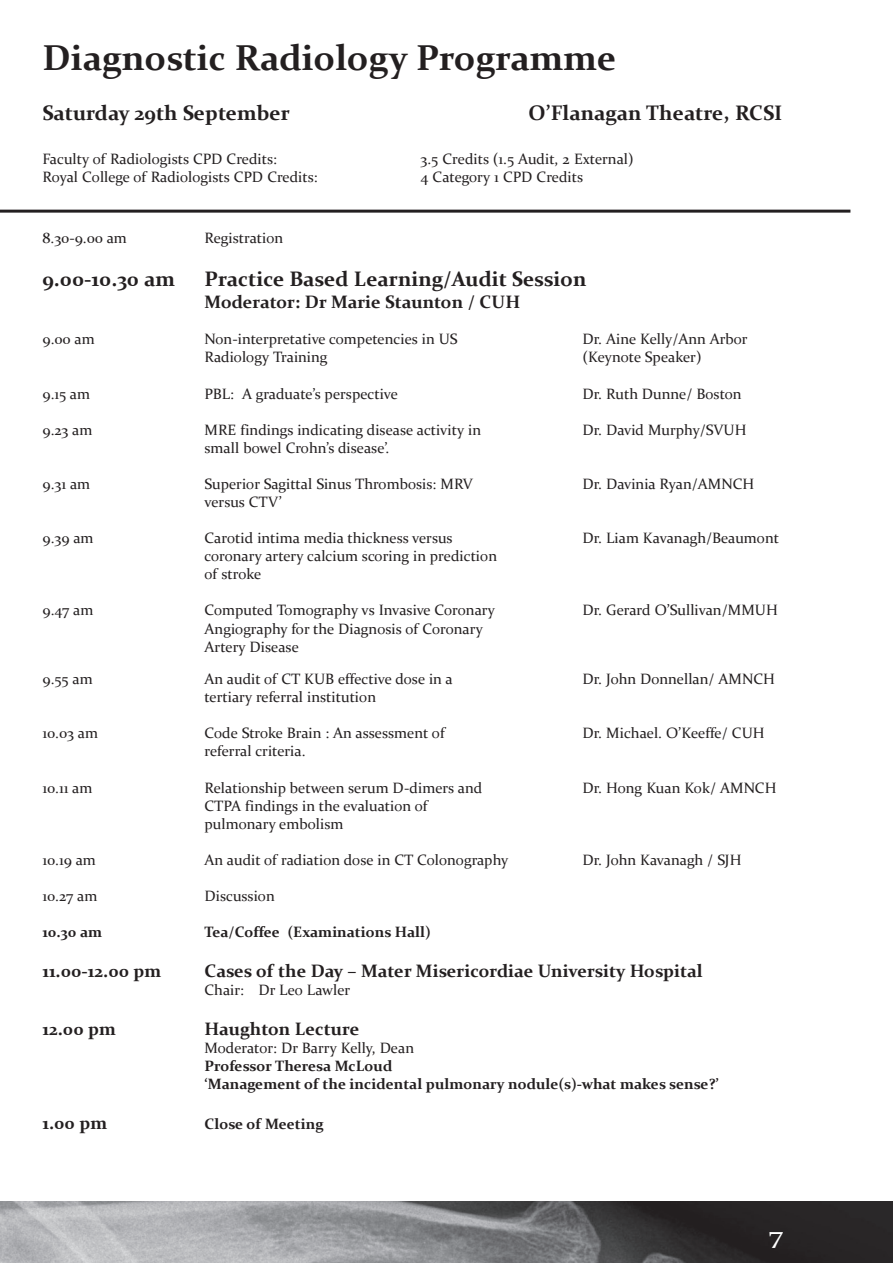
<style>
.page{position:relative;width:893px;height:1263px;background:#fff}
.page>*{position:absolute;margin:0;border:0;box-sizing:border-box;transform-origin:0 0}
.t1{font:700 36px "Constantia";color:#231f20}
.t2{font:24px "Constantia";color:#fff;scale:1.25 1}
.t3{font:700 21px "Constantia";color:#231f20}
.t4{font:700 18px "Constantia";color:#231f20}
.t5{font:15px/18px "Constantia";color:#231f20}
.t6{font:700 15px/18px "Constantia";color:#231f20}
</style>
<div class="page">
<hr style="left:0;top:210px;width:850px;height:3px;background:#231f20">
<img style="left:0;top:1202px;width:893px;height:61px">
<h1 class="t1" style="left:43px;top:32px;width:576px">Diagnostic Radiology Programme</h1>
<h3 class="t3" style="left:43px;top:99px;width:249px">Saturday 29th September</h3>
<h3 class="t3" style="left:529px;top:99px;width:255px">O’Flanagan Theatre, RCSI</h3>
<p class="t5" style="left:43px;top:149px;width:236px">Faculty of Radiologists CPD Credits:</p>
<p class="t5" style="left:421px;top:149px;width:215px">3.5 Credits (1.5 Audit, 2 External)</p>
<p class="t5" style="left:43px;top:167px;width:277px">Royal College of Radiologists CPD Credits:</p>
<p class="t5" style="left:421px;top:167px;width:164px">4 Category 1 CPD Credits</p>
<p class="t5" style="left:43px;top:228px;width:86px">8.30-9.00 am</p>
<p class="t5" style="left:205px;top:228px;width:80px">Registration</p>
<h3 class="t3" style="left:43px;top:265px;width:134px">9.00-10.30 am</h3>
<h3 class="t3" style="left:205px;top:265px;width:383px">Practice Based Learning/Audit Session</h3>
<p class="t4" style="left:205px;top:290px;width:317px">Moderator: Dr Marie Staunton / CUH</p>
<p class="t5" style="left:43px;top:330px;width:54px">9.00 am</p>
<p class="t5" style="left:205px;top:330px;width:254px">Non-interpretative competencies in US</p>
<p class="t5" style="left:583px;top:330px;width:167px">Dr. Aine Kelly/Ann Arbor</p>
<p class="t5" style="left:205px;top:348px;width:125px">Radiology Training</p>
<p class="t5" style="left:583px;top:348px;width:120px">(Keynote Speaker)</p>
<p class="t5" style="left:43px;top:384px;width:49px">9.15 am</p>
<p class="t5" style="left:205px;top:384px;width:195px">PBL: A graduate’s perspective</p>
<p class="t5" style="left:583px;top:384px;width:161px">Dr. Ruth Dunne/ Boston</p>
<p class="t5" style="left:43px;top:420px;width:51px">9.23 am</p>
<p class="t5" style="left:205px;top:420px;width:278px">MRE findings indicating disease activity in</p>
<p class="t5" style="left:583px;top:420px;width:166px">Dr. David Murphy/SVUH</p>
<p class="t5" style="left:205px;top:438px;width:186px">small bowel Crohn’s disease’.</p>
<p class="t5" style="left:43px;top:474px;width:49px">9.31 am</p>
<p class="t5" style="left:205px;top:474px;width:270px">Superior Sagittal Sinus Thrombosis: MRV</p>
<p class="t5" style="left:583px;top:474px;width:173px">Dr. Davinia Ryan/AMNCH</p>
<p class="t5" style="left:205px;top:492px;width:79px">versus CTV’</p>
<p class="t5" style="left:43px;top:528px;width:53px">9.39 am</p>
<p class="t5" style="left:205px;top:528px;width:250px">Carotid intima media thickness versus</p>
<p class="t5" style="left:583px;top:528px;width:198px">Dr. Liam Kavanagh/Beaumont</p>
<p class="t5" style="left:205px;top:546px;width:294px">coronary artery calcium scoring in prediction of stroke</p>
<p class="t5" style="left:43px;top:601px;width:52px">9.47 am</p>
<p class="t5" style="left:205px;top:601px;width:292px">Computed Tomography vs Invasive Coronary</p>
<p class="t5" style="left:583px;top:601px;width:197px">Dr. Gerard O’Sullivan/MMUH</p>
<p class="t5" style="left:205px;top:619px;width:280px">Angiography for the Diagnosis of Coronary<br>Artery Disease</p>
<p class="t5" style="left:43px;top:669px;width:52px">9.55 am</p>
<p class="t5" style="left:205px;top:669px;width:250px">An audit of CT KUB effective dose in a</p>
<p class="t5" style="left:583px;top:669px;width:194px">Dr. John Donnellan/ AMNCH</p>
<p class="t5" style="left:205px;top:687px;width:173px">tertiary referral institution</p>
<p class="t5" style="left:43px;top:724px;width:57px">10.03 am</p>
<p class="t5" style="left:205px;top:724px;width:242px">Code Stroke Brain : An assessment of</p>
<p class="t5" style="left:583px;top:724px;width:184px">Dr. Michael. O’Keeffe/ CUH</p>
<p class="t5" style="left:205px;top:742px;width:103px">referral criteria.</p>
<p class="t5" style="left:43px;top:778px;width:51px">10.11 am</p>
<p class="t5" style="left:205px;top:778px;width:279px">Relationship between serum D-dimers and</p>
<p class="t5" style="left:583px;top:778px;width:195px">Dr. Hong Kuan Kok/ AMNCH</p>
<p class="t5" style="left:205px;top:796px;width:225px">CTPA findings in the evaluation of pulmonary embolism</p>
<p class="t5" style="left:43px;top:850px;width:55px">10.19 am</p>
<p class="t5" style="left:205px;top:850px;width:305px">An audit of radiation dose in CT Colonography</p>
<p class="t5" style="left:583px;top:850px;width:160px">Dr. John Kavanagh / SJH</p>
<p class="t5" style="left:43px;top:886px;width:56px">10.27 am</p>
<p class="t5" style="left:205px;top:886px;width:72px">Discussion</p>
<p class="t6" style="left:43px;top:922px;width:61px">10.30 am</p>
<p class="t6" style="left:205px;top:922px;width:228px">Tea/Coffee (Examinations Hall)</p>
<p class="t4" style="left:43px;top:958px;width:120px">11.00-12.00 pm</p>
<p class="t4" style="left:205px;top:958px;width:500px">Cases of the Day – Mater Misericordiae University Hospital</p>
<p class="t5" style="left:205px;top:980px;width:147px">Chair: Dr Leo Lawler</p>
<p class="t4" style="left:43px;top:1016px;width:75px">12.00 pm</p>
<p class="t4" style="left:205px;top:1016px;width:156px">Haughton Lecture</p>
<p class="t5" style="left:205px;top:1038px;width:211px">Moderator: Dr Barry Kelly, Dean</p>
<p class="t6" style="left:205px;top:1056px;width:516px">Professor Theresa McLoud<br>‘Management of the incidental pulmonary nodule(s)-what makes sense?’</p>
<p class="t4" style="left:43px;top:1110px;width:66px">1.00 pm</p>
<p class="t6" style="left:205px;top:1114px;width:121px">Close of Meeting</p>
<h2 class="t2" style="left:769px;top:1219px;width:13px">7</h2>
</div>
